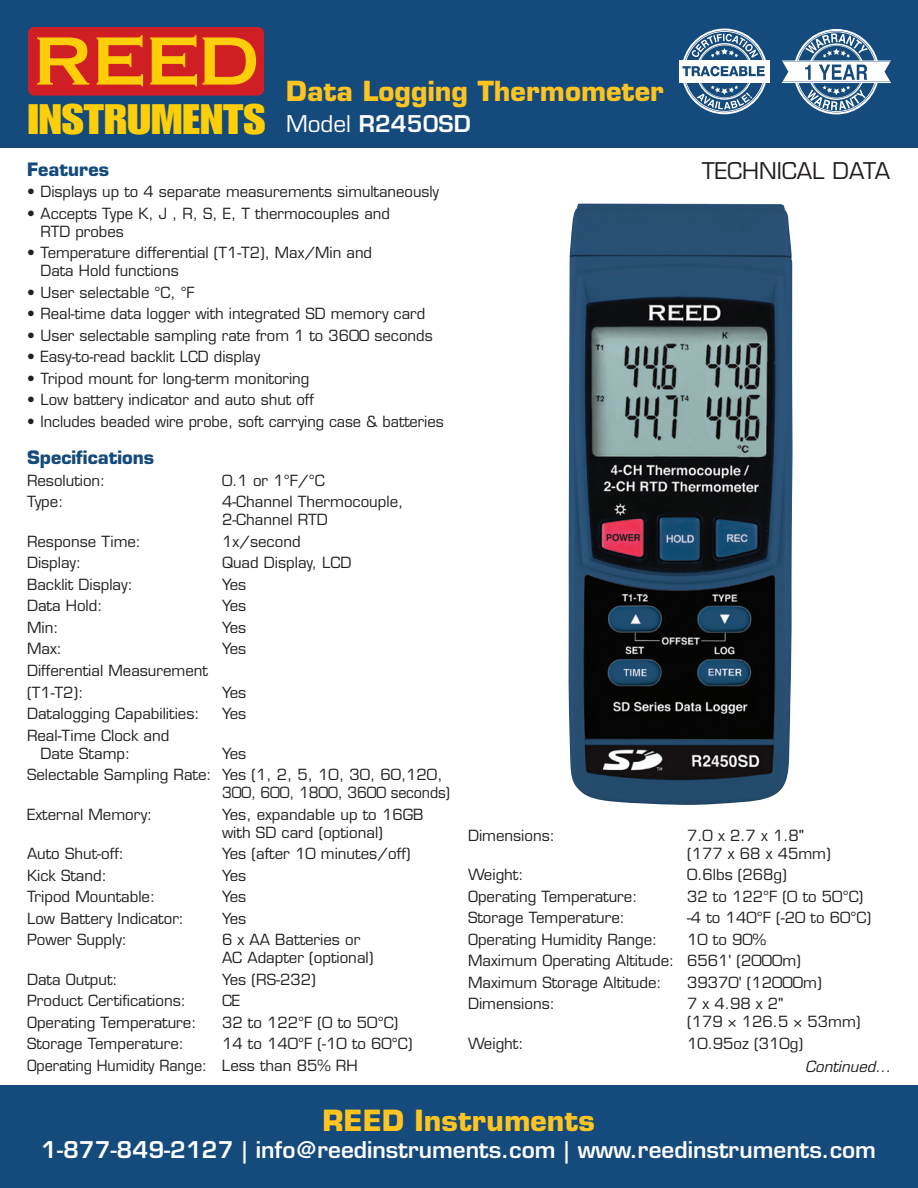
<style>
.page{position:relative;width:918px;height:1188px;background:#fff}
.page>*{position:absolute;margin:0;border:0;box-sizing:border-box;transform-origin:0 0}
.t1{font:41.7px "Impact LT Std";color:#fece08;scale:1.19 1}
.t2{font:41.7px "Impact LT Std";color:#231f20;scale:1.19 1}
.t3{font:700 28.5px "Eurostile LT Std";color:#fec422}
.t4{font:700 27px "Eurostile LT Std";color:#fec422}
.t5{font:600 22.5px "Eurostile LT Std";color:#fff}
.t6{font:22.5px "Eurostile LT Std";color:#231f20}
.t7{font:700 18px "Eurostile LT Std";color:#144a7c}
.t8{font:15px/18px "Eurostile LT Std";color:#231f20}
.t9{font:15px "Eurostile LT Std";color:#231f20;scale:.95 1}
.t10{font:italic 15px "Eurostile LT Std";color:#231f20}
.s1{font-weight:400}
</style>
<div class="page">
<div style="left:0;top:0;width:918px;height:148px;background:#144a7c"></div>
<div style="left:0;top:1085px;width:918px;height:103px;background:#144a7c"></div>
<svg style="left:782px;top:29px;width:109px;height:85px"></svg>
<div style="left:28px;top:27px;width:236px;height:69px;background:#d01e25;border-radius:6px"></div>
<svg style="left:37px;top:37px;width:52px;height:48px"></svg>
<svg style="left:97px;top:35px;width:46px;height:51px"></svg>
<svg style="left:150px;top:35px;width:106px;height:51px"></svg>
<svg style="left:683px;top:83px;width:83px;height:31px"></svg>
<div style="left:679px;top:62px;width:91px;height:19px;background:#fff"></div>
<hr style="left:679px;top:60px;width:91px;height:1px;background:#fff">
<hr style="left:679px;top:82px;width:91px;height:1px;background:#fff">
<svg style="left:682px;top:29px;width:84px;height:47px"></svg>
<img style="left:568px;top:203px;width:225px;height:602px">
<h1 class="t1" style="left:28px;top:95px;width:201px">INSTRUMENTS</h1>
<h3 class="t4" style="left:286px;top:75px;width:379px">Data Logging Thermometer</h3>
<h3 class="t5" style="left:286px;top:110px;width:186px"><span class="s1">Model</span> R2450SD</h3>
<p class="t7" style="left:27px;top:158px;width:84px">Features</p>
<p class="t8" style="left:27px;top:183px;width:414px">• Displays up to 4 separate measurements simultaneously</p>
<p class="t8" style="left:40px;top:204px;width:351px;text-indent:-14px">• Accepts Type K, J , R, S, E, T thermocouples and<br>RTD probes</p>
<p class="t8" style="left:40px;top:244px;width:333px;text-indent:-13px">• Temperature differential (T1-T2), Max/Min and<br>Data Hold functions</p>
<p class="t8" style="left:27px;top:283px;width:169px">• User selectable °C, °F</p>
<p class="t8" style="left:27px;top:305px;width:400px">• Real-time data logger with integrated SD memory card</p>
<p class="t8" style="left:27px;top:326px;width:407px">• User selectable sampling rate from 1 to 3600 seconds</p>
<p class="t8" style="left:27px;top:348px;width:235px">• Easy-to-read backlit LCD display</p>
<p class="t8" style="left:27px;top:369px;width:284px">• Tripod mount for long-term monitoring</p>
<p class="t8" style="left:27px;top:391px;width:289px">• Low battery indicator and auto shut off</p>
<p class="t8" style="left:27px;top:412px;width:418px">• Includes beaded wire probe, soft carrying case &amp; batteries</p>
<p class="t7" style="left:27px;top:447px;width:129px">Specifications</p>
<p class="t8" style="left:27px;top:472px;width:80px">Resolution:</p>
<p class="t8" style="left:222px;top:472px;width:104px">0.1 or 1°F/°C</p>
<p class="t8" style="left:27px;top:493px;width:38px">Type:</p>
<p class="t8" style="left:222px;top:493px;width:183px">4-Channel Thermocouple,<br>2-Channel RTD</p>
<p class="t8" style="left:27px;top:533px;width:116px">Response Time:</p>
<p class="t8" style="left:222px;top:533px;width:80px">1x/second</p>
<p class="t8" style="left:27px;top:554px;width:56px">Display:</p>
<p class="t8" style="left:222px;top:554px;width:131px">Quad Display, LCD</p>
<p class="t8" style="left:27px;top:576px;width:107px">Backlit Display:</p>
<p class="t8" style="left:222px;top:576px;width:26px">Yes</p>
<p class="t8" style="left:27px;top:597px;width:77px">Data Hold:</p>
<p class="t8" style="left:222px;top:597px;width:26px">Yes</p>
<p class="t8" style="left:27px;top:619px;width:33px">Min:</p>
<p class="t8" style="left:222px;top:619px;width:26px">Yes</p>
<p class="t8" style="left:27px;top:640px;width:37px">Max:</p>
<p class="t8" style="left:222px;top:640px;width:26px">Yes</p>
<p class="t8" style="left:27px;top:660px;width:183px;line-height:21.5px">Differential Measurement (T1-T2):</p>
<h1 class="t2" style="left:28px;top:249px;width:201px">INSTRUMENTS</h1>
<p class="t8" style="left:222px;top:683px;width:26px">Yes</p>
<h3 class="t6" style="left:702px;top:157px;width:190px">TECHNICAL DATA</h3>
<p class="t8" style="left:27px;top:705px;width:174px">Datalogging Capabilities:</p>
<p class="t8" style="left:222px;top:705px;width:26px">Yes</p>
<p class="t8" style="left:40px;top:726px;width:130px;text-indent:-14px">Real-Time Clock and<br>Date Stamp:</p>
<p class="t8" style="left:27px;top:742px;width:417px;line-height:21.5px;text-align:center">Yes<br>Selectable Sampling Rate: Yes (1, 2, 5, 10, 30, 60,120,</p>
<p class="t9" style="left:222px;top:784px;width:241px">300, 600, 1800, 3600 seconds)</p>
<p class="t8" style="left:27px;top:805px;width:127px">External Memory:</p>
<p class="t8" style="left:222px;top:805px;width:203px">Yes, expandable up to 16GB with SD card (optional)</p>
<p class="t8" style="left:27px;top:845px;width:99px">Auto Shut-off:</p>
<p class="t8" style="left:222px;top:845px;width:190px">Yes (after 10 minutes/off)</p>
<p class="t8" style="left:27px;top:866px;width:82px">Kick Stand:</p>
<p class="t8" style="left:222px;top:866px;width:26px">Yes</p>
<p class="t8" style="left:27px;top:888px;width:130px">Tripod Mountable:</p>
<p class="t8" style="left:222px;top:888px;width:26px">Yes</p>
<p class="t8" style="left:27px;top:909px;width:159px">Low Battery Indicator:</p>
<p class="t8" style="left:222px;top:909px;width:26px">Yes</p>
<p class="t8" style="left:27px;top:931px;width:102px">Power Supply:</p>
<p class="t8" style="left:222px;top:931px;width:153px">6 x AA Batteries or<br>AC Adapter (optional)</p>
<p class="t8" style="left:27px;top:970px;width:92px">Data Output:</p>
<p class="t8" style="left:222px;top:970px;width:95px">Yes (RS-232)</p>
<p class="t8" style="left:27px;top:992px;width:161px">Product Certifications:</p>
<p class="t8" style="left:222px;top:992px;width:20px">CE</p>
<p class="t8" style="left:27px;top:1013px;width:171px">Operating Temperature:</p>
<p class="t8" style="left:222px;top:1013px;width:178px">32 to 122°F (0 to 50°C)</p>
<p class="t8" style="left:27px;top:1035px;width:159px">Storage Temperature:</p>
<p class="t8" style="left:27px;top:1033px;width:387px;line-height:21.5px;text-indent:195px">14 to 140°F (-10 to 60°C)<br>Operating Humidity Range: Less than 85% RH</p>
<p class="t8" style="left:468px;top:826px;width:88px">Dimensions:</p>
<p class="t8" style="left:687px;top:826px;width:145px">7.0 x 2.7 x 1.8" (177 x 68 x 45mm)</p>
<p class="t8" style="left:468px;top:866px;width:57px">Weight:</p>
<p class="t8" style="left:687px;top:866px;width:101px">0.6lbs (268g)</p>
<p class="t8" style="left:468px;top:887px;width:171px">Operating Temperature:</p>
<p class="t8" style="left:687px;top:887px;width:178px">32 to 122°F (0 to 50°C)</p>
<p class="t8" style="left:468px;top:909px;width:159px">Storage Temperature:</p>
<p class="t8" style="left:687px;top:909px;width:186px">-4 to 140°F (-20 to 60°C)</p>
<p class="t8" style="left:468px;top:930px;width:191px">Operating Humidity Range:</p>
<p class="t8" style="left:468px;top:928px;width:334px;line-height:21.5px;text-indent:219px">10 to 90%<br>Maximum Operating Altitude: 6561' (2000m)<br>Maximum Storage Altitude:</p>
<p class="t8" style="left:687px;top:973px;width:136px">39370' (12000m)</p>
<p class="t8" style="left:468px;top:995px;width:88px">Dimensions:</p>
<p class="t8" style="left:687px;top:995px;width:175px">7 x 4.98 x 2"<br>(179 × 126.5 × 53mm)</p>
<p class="t8" style="left:468px;top:1034px;width:57px">Weight:</p>
<p class="t8" style="left:687px;top:1034px;width:118px">10.95oz (310g)</p>
<p class="t10" style="left:805px;top:1057px;width:87px">Continued...</p>
<h2 class="t3" style="left:323px;top:1102px;width:274px">REED Instruments</h2>
<h3 class="t5" style="left:41px;top:1135px;width:836px">1-877-849-2127 | info@reedinstruments.com | www.reedinstruments.com</h3>
</div>
